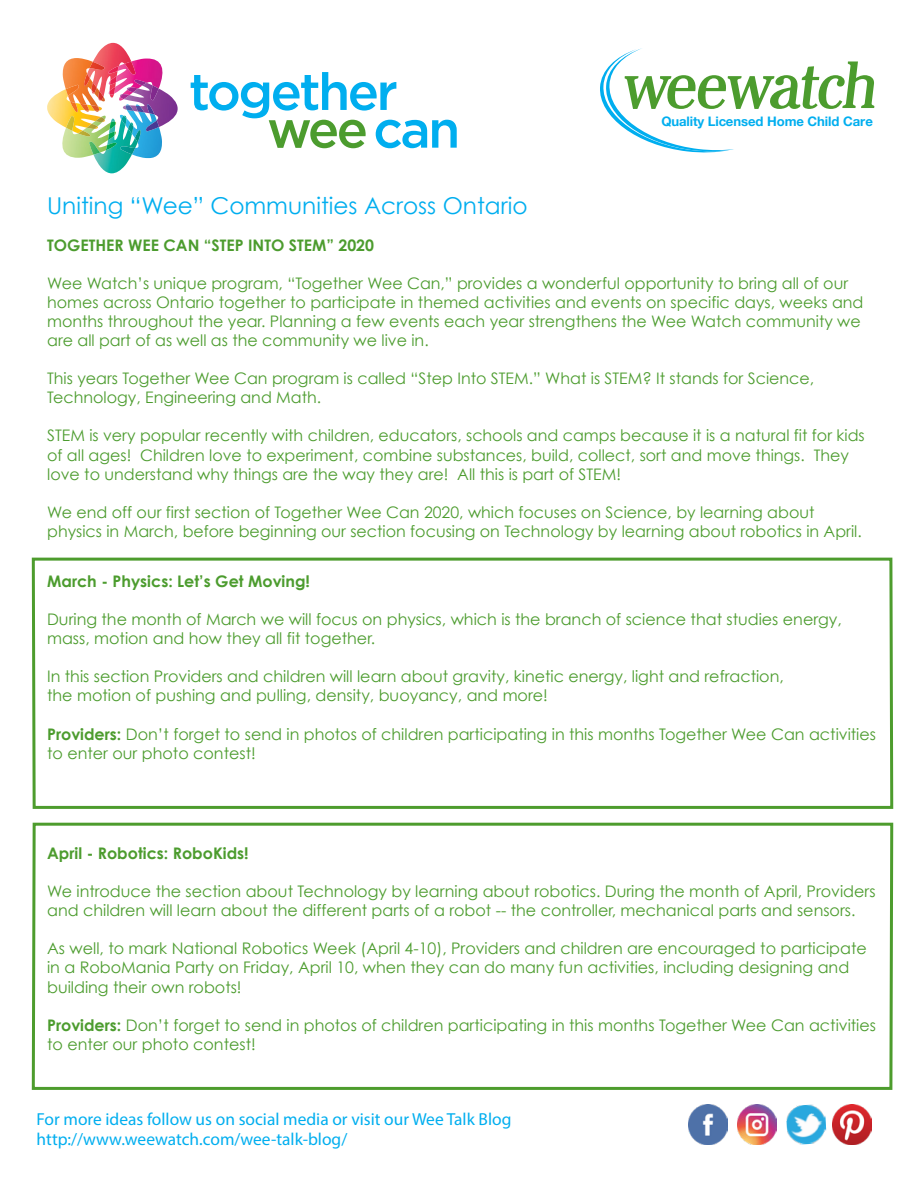
<style>
.page{position:relative;width:918px;height:1188px;background:#fff}
.page>*{position:absolute;margin:0;border:0;box-sizing:border-box;transform-origin:0 0}
.t1{font:23.1px "Century Gothic";color:#00aeef}
.t2{font:17.4px/21px "Myriad Pro";color:#00aeef}
.t3{font:15.9px/19.2px "Century Gothic";color:#4c9c2e}
.t4{font:700 15.9px "Century Gothic";color:#4c9c2e}
.t5{font:700 13.2px "Helvetica Neue";letter-spacing:-.005em;color:#00aeef}
.s1{font-weight:700}
</style>
<div class="page">
<div style="left:32px;top:823px;width:861px;height:267px;border:3px solid #4d9c2d"></div>
<div style="left:32px;top:558px;width:861px;height:251px;border:3px solid #4d9c2d"></div>
<svg style="left:600px;top:48px;width:274px;height:104px"></svg>
<img style="left:737px;top:1105px;width:39px;height:39px">
<img style="left:688px;top:1105px;width:39px;height:39px">
<img style="left:786px;top:1104px;width:41px;height:41px">
<img style="left:833px;top:1105px;width:39px;height:39px">
<img style="left:133px;top:58px;width:30px;height:25px">
<img style="left:120px;top:83px;width:58px;height:42px">
<img style="left:131px;top:80px;width:28px;height:20px">
<img style="left:138px;top:104px;width:25px;height:54px">
<img style="left:125px;top:104px;width:34px;height:27px">
<img style="left:95px;top:118px;width:43px;height:55px">
<img style="left:120px;top:116px;width:21px;height:38px">
<img style="left:62px;top:133px;width:54px;height:25px">
<img style="left:89px;top:121px;width:27px;height:34px">
<img style="left:47px;top:91px;width:58px;height:42px">
<img style="left:66px;top:116px;width:39px;height:20px">
<img style="left:62px;top:58px;width:25px;height:54px">
<img style="left:66px;top:85px;width:33px;height:27px">
<img style="left:87px;top:43px;width:44px;height:58px">
<img style="left:108px;top:61px;width:28px;height:34px">
<img style="left:83px;top:62px;width:21px;height:38px">
<svg style="left:191px;top:72px;width:266px;height:76px"></svg>
<p class="t5" style="left:661px;top:111px;width:213px">Quality Licensed Home Child Care</p>
<h1 class="t1" style="left:47px;top:191px;width:482px">Uniting “Wee” Communities Across Ontario</h1>
<p class="t4" style="left:47px;top:235px;width:328px">TOGETHER WEE CAN “STEP INTO STEM” 2020</p>
<p class="t3" style="left:47px;top:273px;width:818px">Wee Watch’s unique program, “Together Wee Can,” provides a wonderful opportunity to bring all of our homes across Ontario together to participate in themed activities and events on specific days, weeks and months throughout the year. Planning a few events each year strengthens the Wee Watch community we are all part of as well as the community we live in.</p>
<p class="t3" style="left:47px;top:369px;width:769px">This years Together Wee Can program is called “Step Into STEM.” What is STEM? It stands for Science,<br>Technology, Engineering and Math.</p>
<p class="t3" style="left:47px;top:426px;width:819px">STEM is very popular recently with children, educators, schools and camps because it is a natural fit for kids of all ages! Children love to experiment, combine substances, build, collect, sort and move things. They love to understand why things are the way they are! All this is part of STEM!</p>
<p class="t3" style="left:47px;top:502px;width:816px">We end off our first section of Together Wee Can 2020, which focuses on Science, by learning about physics in March, before beginning our section focusing on Technology by learning about robotics in April.</p>
<p class="t4" style="left:47px;top:571px;width:264px">March - Physics: Let’s Get Moving!</p>
<p class="t3" style="left:47px;top:609px;width:796px">During the month of March we will focus on physics, which is the branch of science that studies energy, mass, motion and how they all fit together.</p>
<p class="t3" style="left:47px;top:667px;width:738px">In this section Providers and children will learn about gravity, kinetic energy, light and refraction, the motion of pushing and pulling, density, buoyancy, and more!</p>
<p class="t3" style="left:47px;top:724px;width:830px"><span class="s1">Providers:</span> Don’t forget to send in photos of children participating in this months Together Wee Can activities to enter our photo contest!</p>
<p class="t4" style="left:47px;top:843px;width:203px">April - Robotics: RoboKids!</p>
<p class="t3" style="left:47px;top:881px;width:830px">We introduce the section about Technology by learning about robotics. During the month of April, Providers and children will learn about the different parts of a robot -- the controller, mechanical parts and sensors.</p>
<p class="t3" style="left:47px;top:939px;width:821px">As well, to mark National Robotics Week (April 4-10), Providers and children are encouraged to participate in a RoboMania Party on Friday, April 10, when they can do many fun activities, including designing and building their own robots!</p>
<p class="t3" style="left:47px;top:1015px;width:830px"><span class="s1">Providers:</span> Don’t forget to send in photos of children participating in this months Together Wee Can activities to enter our photo contest!</p>
<p class="t2" style="left:37px;top:1108px;width:476px">For more ideas follow us on social media or visit our Wee Talk Blog http://www.weewatch.com/wee-talk-blog/</p>
</div>
